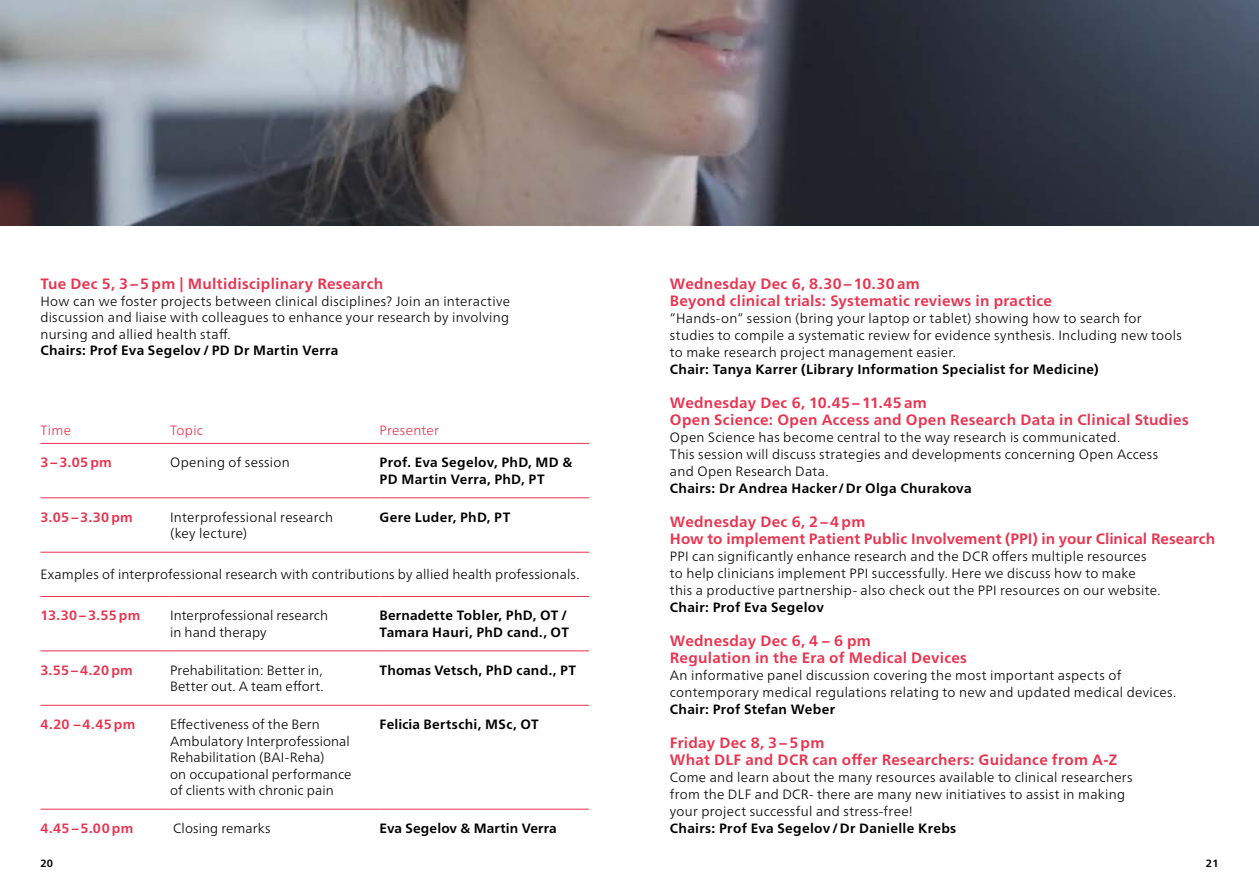
<style>
.page{position:relative;width:1259px;height:893px;background:#fff}
.page>*{position:absolute;margin:0;border:0;box-sizing:border-box;transform-origin:0 0}
.t1{font:700 15px/17px "Frutiger Neue LT Pro";letter-spacing:.02em;color:#e9334f}
.t2{font:300 13.5px/16.5px "Frutiger Neue LT Pro";letter-spacing:.02em;color:#000}
.t3{font:700 13.5px/16.5px "Frutiger Neue LT Pro";letter-spacing:.025em;color:#000}
.t4{font:700 13.5px "Frutiger Neue LT Pro";letter-spacing:.025em;color:#e9334f}
.t5{font:300 13.5px "Frutiger Neue LT Pro";letter-spacing:.025em;color:#e9334f}
.t6{font:700 10.5px "Frutiger Neue LT Pro";color:#000}
</style>
<div class="page">
<hr style="left:40px;top:443px;width:130px;height:1px;background:#e9334f">
<hr style="left:170px;top:443px;width:209px;height:1px;background:#e9334f">
<hr style="left:379px;top:443px;width:210px;height:1px;background:#e9334f">
<hr style="left:40px;top:497px;width:130px;height:1px;background:#e9334f">
<hr style="left:170px;top:497px;width:209px;height:1px;background:#e9334f">
<hr style="left:379px;top:497px;width:210px;height:1px;background:#e9334f">
<hr style="left:40px;top:552px;width:130px;height:1px;background:#e9334f">
<hr style="left:170px;top:552px;width:209px;height:1px;background:#e9334f">
<hr style="left:379px;top:552px;width:210px;height:1px;background:#e9334f">
<hr style="left:40px;top:596px;width:130px;height:1px;background:#e9334f">
<hr style="left:170px;top:596px;width:209px;height:1px;background:#e9334f">
<hr style="left:379px;top:596px;width:210px;height:1px;background:#e9334f">
<hr style="left:40px;top:650px;width:130px;height:1px;background:#e9334f">
<hr style="left:170px;top:650px;width:209px;height:1px;background:#e9334f">
<hr style="left:379px;top:650px;width:210px;height:1px;background:#e9334f">
<hr style="left:40px;top:705px;width:130px;height:1px;background:#e9334f">
<hr style="left:170px;top:705px;width:209px;height:1px;background:#e9334f">
<hr style="left:379px;top:705px;width:210px;height:1px;background:#e9334f">
<hr style="left:40px;top:809px;width:130px;height:1px;background:#e9334f">
<hr style="left:170px;top:809px;width:209px;height:1px;background:#e9334f">
<hr style="left:379px;top:809px;width:210px;height:1px;background:#e9334f">
<img style="left:0;top:0;width:1259px;height:225px">
<p class="t1" style="left:40px;top:275px;width:344px">Tue Dec 5, 3 – 5pm | Multidisciplinary Research</p>
<p class="t2" style="left:40px;top:293px;width:471px;text-align:justify">How can we foster projects between clinical disciplines? Join an interactive discussion and liaise with colleagues to enhance your research by involving nursing and allied health staff.</p>
<p class="t3" style="left:40px;top:342px;width:299px">Chairs: Prof Eva Segelov / PD Dr Martin Verra</p>
<p class="t5" style="left:40px;top:422px;width:32px">Time</p>
<p class="t5" style="left:170px;top:422px;width:34px">Topic</p>
<p class="t5" style="left:379px;top:422px;width:61px">Presenter</p>
<p class="t4" style="left:40px;top:455px;width:73px">3 – 3.05pm</p>
<p class="t2" style="left:170px;top:454px;width:121px">Opening of session</p>
<p class="t3" style="left:379px;top:454px;width:194px">Prof. Eva Segelov, PhD, MD &amp;<br>PD Martin Verra, PhD, PT</p>
<p class="t4" style="left:40px;top:509px;width:94px">3.05 – 3.30pm</p>
<p class="t2" style="left:170px;top:509px;width:165px">Interprofessional research (key lecture)</p>
<p class="t3" style="left:379px;top:509px;width:132px">Gere Luder, PhD, PT</p>
<p class="t2" style="left:40px;top:566px;width:541px">Examples of interprofessional research with contributions by allied health professionals.</p>
<p class="t4" style="left:40px;top:608px;width:101px">13.30 – 3.55pm</p>
<p class="t2" style="left:170px;top:607px;width:159px">Interprofessional research in hand therapy</p>
<p class="t3" style="left:379px;top:607px;width:191px">Bernadette Tobler, PhD, OT /<br>Tamara Hauri, PhD cand., OT</p>
<p class="t4" style="left:40px;top:662px;width:94px">3.55 – 4.20pm</p>
<p class="t2" style="left:170px;top:662px;width:155px">Prehabilitation: Better in,<br>Better out. A team effort.</p>
<p class="t3" style="left:379px;top:662px;width:198px">Thomas Vetsch, PhD cand., PT</p>
<p class="t4" style="left:40px;top:716px;width:96px">4.20 –4.45pm</p>
<p class="t2" style="left:170px;top:716px;width:183px">Effectiveness of the Bern<br>Ambulatory Interprofessional<br>Rehabilitation (BAI-Reha)<br>on occupational performance of clients with chronic pain</p>
<p class="t3" style="left:379px;top:716px;width:161px">Felicia Bertschi, MSc, OT</p>
<p class="t4" style="left:40px;top:820px;width:94px">4.45–5.00pm</p>
<p class="t2" style="left:173px;top:820px;width:99px">Closing remarks</p>
<p class="t3" style="left:379px;top:820px;width:179px">Eva Segelov &amp; Martin Verra</p>
<p class="t1" style="left:670px;top:275px;width:384px">Wednesday Dec 6, 8.30 – 10.30 am<br>Beyond clinical trials: Systematic reviews in practice</p>
<p class="t2" style="left:670px;top:310px;width:513px;line-height:17px">“Hands-on“ session (bring your laptop or tablet) showing how to search for studies to compile a systematic review for evidence synthesis. Including new tools to make research project management easier.</p>
<p class="t3" style="left:670px;top:361px;width:430px">Chair: Tanya Karrer (Library Information Specialist for Medicine)</p>
<p class="t1" style="left:670px;top:394px;width:520px">Wednesday Dec 6, 10.45 – 11.45 am<br>Open Science: Open Access and Open Research Data in Clinical Studies</p>
<p class="t2" style="left:670px;top:429px;width:490px;line-height:17px">Open Science has become central to the way research is communicated.<br>This session will discuss strategies and developments concerning Open Access and Open Research Data.</p>
<p class="t3" style="left:670px;top:480px;width:303px">Chairs: Dr Andrea Hacker/Dr Olga Churakova</p>
<p class="t1" style="left:670px;top:513px;width:547px">Wednesday Dec 6, 2 – 4pm<br>How to implement Patient Public Involvement (PPI) in your Clinical Research</p>
<p class="t2" style="left:670px;top:548px;width:492px;line-height:17px">PPI can significantly enhance research and the DCR offers multiple resources to help clinicians implement PPI successfully. Here we discuss how to make this a productive partnership- also check out the PPI resources on our website.</p>
<p class="t3" style="left:670px;top:599px;width:155px">Chair: Prof Eva Segelov</p>
<p class="t1" style="left:670px;top:633px;width:299px">Wednesday Dec 6, 4 – 6 pm<br>Regulation in the Era of Medical Devices</p>
<p class="t2" style="left:670px;top:667px;width:508px;line-height:17px">An informative panel discussion covering the most important aspects of contemporary medical regulations relating to new and updated medical devices.</p>
<p class="t3" style="left:670px;top:701px;width:167px">Chair: Prof Stefan Weber</p>
<p class="t1" style="left:670px;top:735px;width:449px">Friday Dec 8, 3 – 5pm<br>What DLF and DCR can offer Researchers: Guidance from A-Z</p>
<p class="t2" style="left:670px;top:769px;width:464px;line-height:17px">Come and learn about the many resources available to clinical researchers from the DLF and DCR- there are many new initiatives to assist in making your project successful and stress-free!</p>
<p class="t3" style="left:670px;top:820px;width:288px">Chairs: Prof Eva Segelov/Dr Danielle Krebs</p>
<p class="t6" style="left:40px;top:858px;width:14px">20</p>
<p class="t6" style="left:1206px;top:858px;width:14px">21</p>
</div>
